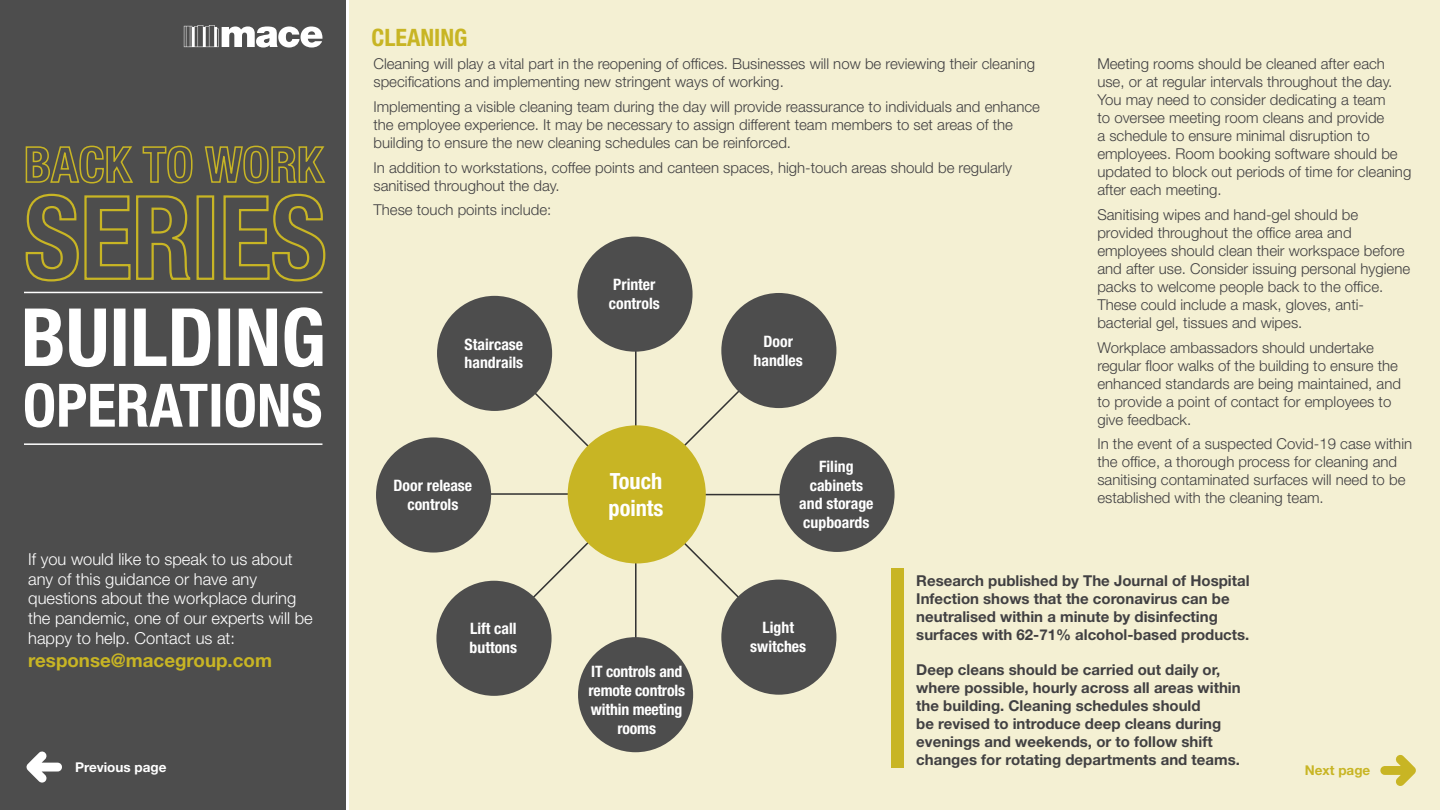
<style>
.page{position:relative;width:1440px;height:810px;background:#fff}
.page>*{position:absolute;margin:0;border:0;box-sizing:border-box;transform-origin:0 0}
.t1{font:700 condensed 24px "Helvetica Neue LT Std";color:#c8b524}
.t2{font:700 condensed 22.35px/26.8px "Helvetica Neue LT Std";color:#fff}
.t3{font:700 18.75px "Helvetica Neue LT Std";color:#c8b524}
.t4{font:300 16.5px/19.8px "Helvetica Neue LT Std";color:#fff}
.t5{font:700 condensed 15.75px/18.9px "Helvetica Neue LT Std";color:#fff;text-align:center}
.t6{font:300 15px/18px "Helvetica Neue LT Std";color:#414042}
.t7{font:700 15px/18px "Helvetica Neue LT Std";color:#414042}
.t8{font:700 13.5px "Helvetica Neue LT Std";color:#fff}
.t9{font:700 13.5px "Helvetica Neue LT Std";color:#c8b524}
</style>
<div class="page">
<div style="left:349px;top:0;width:1091px;height:810px;background:#f4f0d3"></div>
<div style="left:0;top:0;width:346px;height:810px;background:#4d4d4d"></div>
<svg style="left:184px;top:25px;width:138px;height:23px"></svg>
<svg style="left:26px;top:751px;width:36px;height:32px"></svg>
<div style="left:891px;top:568px;width:12px;height:200px;background:#c8b524"></div>
<svg style="left:1380px;top:755px;width:36px;height:31px"></svg>
<hr style="left:434px;top:493px;width:201px;height:2px;background:#333">
<svg style="left:492px;top:350px;width:289px;height:289px"></svg>
<div style="left:568px;top:425px;width:138px;height:138px;background:#c8b524;border-radius:50%"></div>
<div style="left:721px;top:293px;width:115px;height:115px;background:#4d4d4d;border-radius:50%"></div>
<div style="left:779px;top:437px;width:116px;height:115px;background:#4d4d4d;border-radius:50%"></div>
<div style="left:721px;top:580px;width:115px;height:115px;background:#4d4d4d;border-radius:50%"></div>
<div style="left:578px;top:637px;width:115px;height:115px;background:#4d4d4d;border-radius:50%"></div>
<div style="left:436px;top:581px;width:116px;height:115px;background:#4d4d4d;border-radius:50%"></div>
<div style="left:376px;top:437px;width:115px;height:116px;background:#4d4d4d;border-radius:50%"></div>
<div style="left:437px;top:296px;width:115px;height:115px;background:#4d4d4d;border-radius:50%"></div>
<div style="left:577px;top:237px;width:116px;height:115px;background:#4d4d4d;border-radius:50%"></div>
<svg style="left:25px;top:193px;width:301px;height:89px"></svg>
<svg style="left:25px;top:145px;width:301px;height:39px"></svg>
<hr style="left:24px;top:292px;width:298px;height:1px;background:#fff">
<hr style="left:24px;top:443px;width:298px;height:2px;background:#fff">
<svg style="left:25px;top:307px;width:297px;height:60px"></svg>
<svg style="left:25px;top:383px;width:296px;height:44px"></svg>
<p class="t4" style="left:28px;top:549px;width:286px">If you would like to speak to us about any of this guidance or have any questions about the workplace during the pandemic, one of our experts will be happy to help. Contact us at:</p>
<p class="t3" style="left:28px;top:648px;width:245px">response@macegroup.com</p>
<p class="t8" style="left:75px;top:759px;width:93px">Previous page</p>
<h1 class="t1" style="left:372px;top:23px;width:97px">CLEANING</h1>
<p class="t6" style="left:374px;top:55px;width:663px">Cleaning will play a vital part in the reopening of offices. Businesses will now be reviewing their cleaning specifications and implementing new stringent ways of working.</p>
<p class="t6" style="left:374px;top:97px;width:668px">Implementing a visible cleaning team during the day will provide reassurance to individuals and enhance the employee experience. It may be necessary to assign different team members to set areas of the building to ensure the new cleaning schedules can be reinforced.</p>
<p class="t6" style="left:374px;top:158px;width:640px">In addition to workstations, coffee points and canteen spaces, high-touch areas should be regularly sanitised throughout the day.</p>
<p class="t6" style="left:374px;top:201px;width:179px">These touch points include:</p>
<p class="t5" style="left:465px;top:334px;width:60px;text-align:left">Staircase handrails</p>
<p class="t5" style="left:394px;top:476px;width:80px">Door release controls</p>
<p class="t5" style="left:609px;top:275px;width:52px;text-align:left">Printer controls</p>
<h2 class="t2" style="left:609px;top:467px;width:56px">Touch points</h2>
<p class="t5" style="left:754px;top:331px;width:51px">Door handles</p>
<p class="t5" style="left:799px;top:456px;width:76px">Filing cabinets and storage cupboards</p>
<p class="t6" style="left:1097px;top:55px;width:315px">Meeting rooms should be cleaned after each use, or at regular intervals throughout the day.<br>You may need to consider dedicating a team<br>to oversee meeting room cleans and provide<br>a schedule to ensure minimal disruption to employees. Room booking software should be updated to block out periods of time for cleaning after each meeting.</p>
<p class="t6" style="left:1097px;top:205px;width:314px">Sanitising wipes and hand-gel should be provided throughout the office area and employees should clean their workspace before and after use. Consider issuing personal hygiene packs to welcome people back to the office.<br>These could include a mask, gloves, anti&shy;bacterial gel, tissues and wipes.</p>
<p class="t6" style="left:1097px;top:338px;width:305px">Workplace ambassadors should undertake regular floor walks of the building to ensure the enhanced standards are being maintained, and to provide a point of contact for employees to give feedback.</p>
<p class="t6" style="left:1097px;top:435px;width:316px">In the event of a suspected Covid-19 case within the office, a thorough process for cleaning and sanitising contaminated surfaces will need to be established with the cleaning team.</p>
<p class="t5" style="left:470px;top:619px;width:49px;text-align:left">Lift call buttons</p>
<p class="t5" style="left:588px;top:662px;width:98px">IT controls and remote controls within meeting rooms</p>
<p class="t5" style="left:750px;top:618px;width:57px">Light switches</p>
<p class="t7" style="left:916px;top:571px;width:335px">Research published by The Journal of Hospital Infection shows that the coronavirus can be neutralised within a minute by disinfecting surfaces with 62-71% alcohol-based products.</p>
<p class="t7" style="left:916px;top:660px;width:326px">Deep cleans should be carried out daily or, where possible, hourly across all areas within the building. Cleaning schedules should<br>be revised to introduce deep cleans during evenings and weekends, or to follow shift changes for rotating departments and teams.</p>
<p class="t9" style="left:1305px;top:762px;width:67px">Next page</p>
</div>
